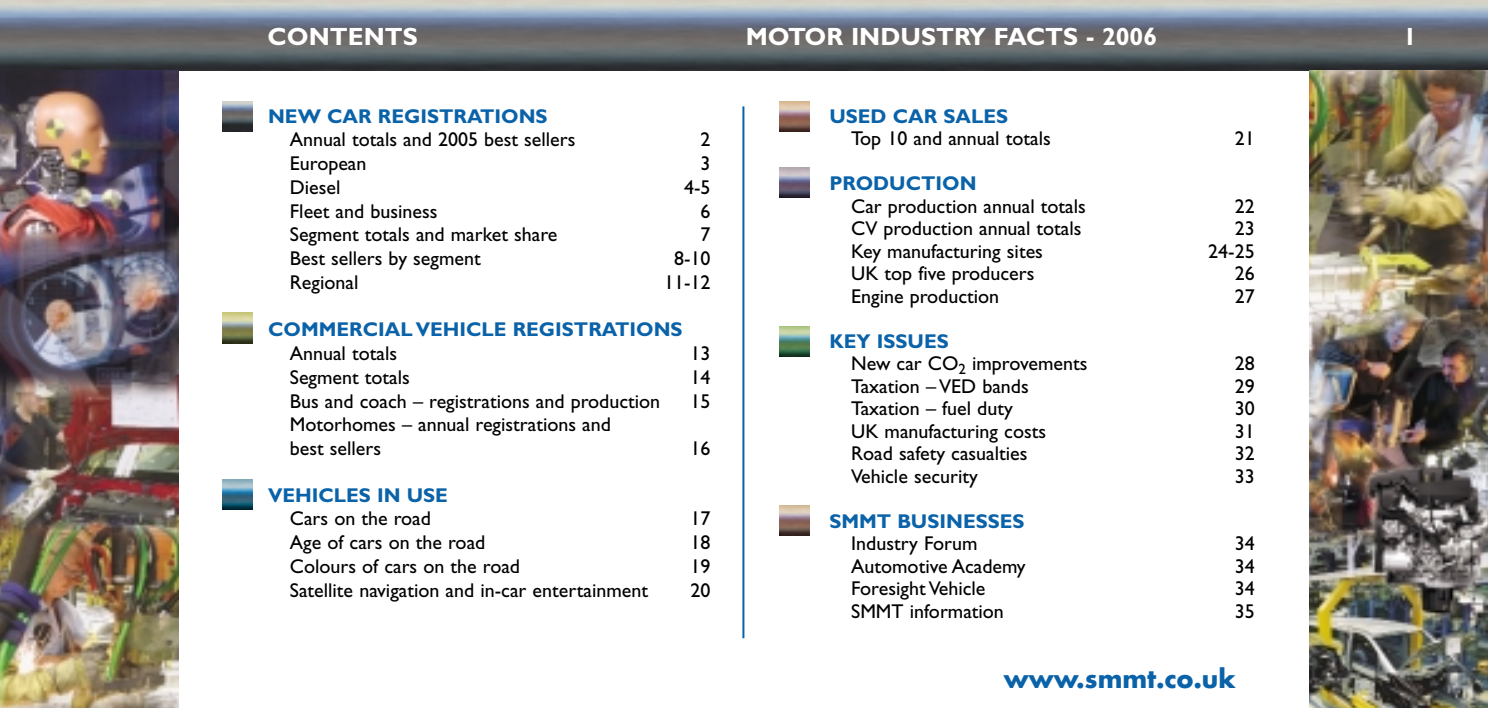
<style>
.page{position:relative;width:1488px;height:708px;background:#fff}
.page>*{position:absolute;margin:0;border:0;box-sizing:border-box;transform-origin:0 0}
.t1{font:700 25px "Gill Sans";color:#fff}
.t2{font:700 25px "Futura";color:#0a62a9}
.t3{font:20px/23.8px "Gill Sans";color:#000}
.t4{font:700 20px "Gill Sans";color:#0a62a9}
.s1{font-weight:700;color:#0a62a9}
</style>
<div class="page">
<img style="left:0;top:0;width:1487px;height:71px">
<img style="left:0;top:71px;width:178px;height:636px">
<img style="left:1309px;top:71px;width:178px;height:636px">
<img style="left:222px;top:101px;width:30px;height:31px">
<img style="left:222px;top:313px;width:30px;height:30px">
<img style="left:222px;top:479px;width:30px;height:31px">
<img style="left:779px;top:101px;width:30px;height:31px">
<img style="left:779px;top:167px;width:30px;height:31px">
<img style="left:779px;top:326px;width:30px;height:31px">
<img style="left:779px;top:505px;width:30px;height:30px">
<hr style="left:742px;top:106px;width:2px;height:532px;background:#0a62a9">
<p class="t1" style="left:268px;top:28px;width:152px">CONTENTS</p>
<p class="t1" style="left:746px;top:28px;width:413px">MOTOR INDUSTRY FACTS - 2006</p>
<p class="t1" style="left:1403px;top:28px;width:15px">1</p>
<p class="t4" style="left:268px;top:109px;width:281px">NEW CAR REGISTRATIONS</p>
<p class="t3" style="left:290px;top:130px;width:287px">Annual totals and 2005 best sellers</p>
<p class="t3" style="left:700px;top:130px;width:11px">2</p>
<p class="t3" style="left:290px;top:154px;width:78px">European</p>
<p class="t3" style="left:700px;top:154px;width:11px">3</p>
<p class="t3" style="left:290px;top:177px;width:52px">Diesel</p>
<p class="t3" style="left:684px;top:177px;width:28px">4-5</p>
<p class="t3" style="left:290px;top:201px;width:149px">Fleet and business</p>
<p class="t3" style="left:700px;top:201px;width:11px">6</p>
<p class="t3" style="left:290px;top:225px;width:269px">Segment totals and market share</p>
<p class="t3" style="left:700px;top:225px;width:11px">7</p>
<p class="t3" style="left:290px;top:249px;width:192px">Best sellers by segment</p>
<p class="t3" style="left:674px;top:249px;width:38px">8-10</p>
<p class="t3" style="left:290px;top:272px;width:70px">Regional</p>
<p class="t3" style="left:664px;top:272px;width:48px">11-12</p>
<p class="t4" style="left:268px;top:323px;width:416px">COMMERCIAL VEHICLE REGISTRATIONS</p>
<p class="t3" style="left:290px;top:344px;width:109px">Annual totals</p>
<p class="t3" style="left:690px;top:344px;width:21px">13</p>
<p class="t3" style="left:290px;top:367px;width:121px">Segment totals</p>
<p class="t3" style="left:690px;top:367px;width:21px">14</p>
<p class="t3" style="left:290px;top:391px;width:372px">Bus and coach – registrations and production</p>
<p class="t3" style="left:690px;top:391px;width:21px">15</p>
<p class="t3" style="left:290px;top:415px;width:322px">Motorhomes – annual registrations and best sellers</p>
<p class="t3" style="left:690px;top:439px;width:21px">16</p>
<p class="t4" style="left:268px;top:488px;width:181px">VEHICLES IN USE</p>
<p class="t3" style="left:290px;top:509px;width:143px">Cars on the road</p>
<p class="t3" style="left:690px;top:509px;width:21px">17</p>
<p class="t3" style="left:290px;top:532px;width:197px">Age of cars on the road</p>
<p class="t3" style="left:690px;top:532px;width:21px">18</p>
<p class="t3" style="left:290px;top:556px;width:232px">Colours of cars on the road</p>
<p class="t3" style="left:690px;top:556px;width:21px">19</p>
<p class="t3" style="left:290px;top:580px;width:360px">Satellite navigation and in-car entertainment</p>
<p class="t3" style="left:690px;top:580px;width:21px">20</p>
<p class="t4" style="left:829px;top:109px;width:180px">USED CAR SALES</p>
<p class="t3" style="left:851px;top:129px;width:201px">Top 10 and annual totals</p>
<p class="t3" style="left:1234px;top:129px;width:21px">21</p>
<p class="t4" style="left:829px;top:176px;width:149px">PRODUCTION</p>
<p class="t3" style="left:851px;top:196px;width:236px">Car production annual totals</p>
<p class="t3" style="left:1234px;top:196px;width:21px">22</p>
<p class="t3" style="left:851px;top:219px;width:232px">CV production annual totals</p>
<p class="t3" style="left:1234px;top:219px;width:21px">23</p>
<p class="t3" style="left:851px;top:241px;width:193px">Key manufacturing sites</p>
<p class="t3" style="left:1208px;top:241px;width:48px">24-25</p>
<p class="t3" style="left:851px;top:264px;width:185px">UK top five producers</p>
<p class="t3" style="left:1234px;top:264px;width:21px">26</p>
<p class="t3" style="left:851px;top:286px;width:150px">Engine production</p>
<p class="t3" style="left:1234px;top:286px;width:21px">27</p>
<p class="t3" style="left:851px;top:332px;width:238px;line-height:22.5px;text-indent:-22px"><span class="s1">KEY ISSUES<br></span>New car CO<sub>2</sub> improvements</p>
<p class="t3" style="left:1234px;top:354px;width:21px">28</p>
<p class="t3" style="left:851px;top:376px;width:179px">Taxation – VED bands</p>
<p class="t3" style="left:1234px;top:376px;width:21px">29</p>
<p class="t3" style="left:851px;top:399px;width:163px">Taxation – fuel duty</p>
<p class="t3" style="left:1234px;top:399px;width:21px">30</p>
<p class="t3" style="left:851px;top:421px;width:196px">UK manufacturing costs</p>
<p class="t3" style="left:1234px;top:421px;width:21px">31</p>
<p class="t3" style="left:851px;top:444px;width:178px">Road safety casualties</p>
<p class="t3" style="left:1234px;top:444px;width:21px">32</p>
<p class="t3" style="left:851px;top:466px;width:128px">Vehicle security</p>
<p class="t3" style="left:1234px;top:466px;width:21px">33</p>
<p class="t4" style="left:829px;top:514px;width:197px">SMMT BUSINESSES</p>
<p class="t3" style="left:851px;top:534px;width:128px">Industry Forum</p>
<p class="t3" style="left:1234px;top:534px;width:21px">34</p>
<p class="t3" style="left:851px;top:556px;width:176px">Automotive Academy</p>
<p class="t3" style="left:1234px;top:556px;width:21px">34</p>
<p class="t3" style="left:851px;top:579px;width:136px">Foresight Vehicle</p>
<p class="t3" style="left:1234px;top:579px;width:21px">34</p>
<p class="t3" style="left:851px;top:601px;width:154px">SMMT information</p>
<p class="t3" style="left:1234px;top:601px;width:21px">35</p>
<p class="t2" style="left:1004px;top:667px;width:233px">www.smmt.co.uk</p>
</div>
